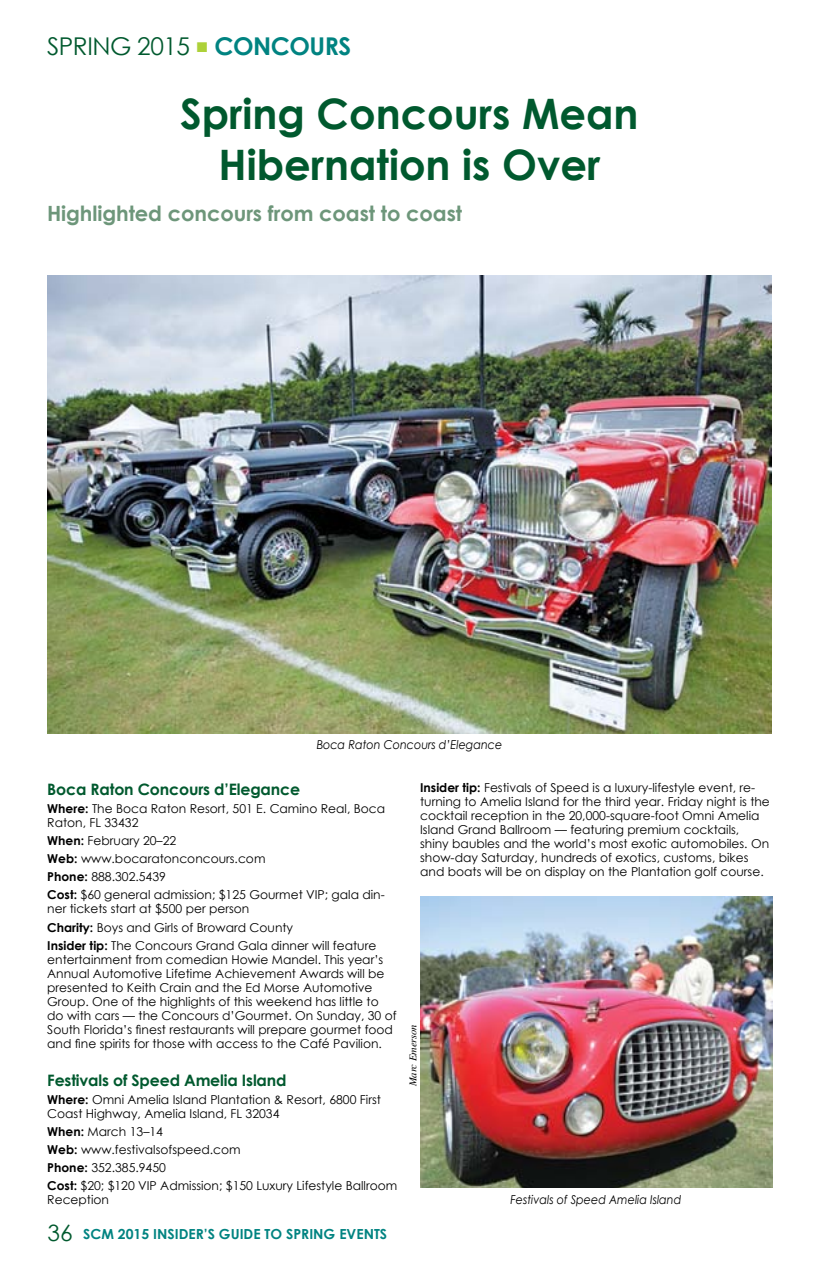
<style>
.page{position:relative;width:835px;height:1276px;background:#fff}
.page>*{position:absolute;margin:0;border:0;box-sizing:border-box;transform-origin:0 0}
.t1{font:700 42px/50.4px "Century Gothic";color:#00592e;text-align:center}
.t2{font:24.5px "Century Gothic";letter-spacing:-.02em;color:#00592e}
.t3{font:700 21px "Century Gothic";letter-spacing:-.005em;color:#6d967a}
.t4{font:700 15.75px "Century Gothic";letter-spacing:-.01em;color:#00592e}
.t5{font:700 13.83px "Century Gothic";color:#008381}
.t6{font:12.25px/14px "Century Gothic";color:#000}
.t7{font:italic 12.25px "Century Gothic";color:#000;scale:.91 1}
.t8{font:italic 10.5px "Times";color:#000}
.s1{font-size:21px;color:#add139}
.s2{font-weight:700;color:#008381}
.s3{font-weight:700}
.s4{font-weight:400;font-size:22.57px;color:#00592e}
</style>
<div class="page">
<img style="left:47px;top:275px;width:724px;height:458px">
<img style="left:420px;top:897px;width:352px;height:291px">
<h2 class="t2" style="left:47px;top:29px;width:305px">Spring 2015 <span class="s1">■</span> <span class="s2">Concours</span></h2>
<h1 class="t1" style="left:180px;top:87px;width:460px">Spring Concours Mean<br>Hibernation is Over</h1>
<h3 class="t3" style="left:47px;top:197px;width:417px">Highlighted concours from coast to coast</h3>
<p class="t7" style="left:317px;top:736px;width:205px">Boca Raton Concours d’Elegance</p>
<p class="t6" style="left:420px;top:781px;width:351px"><span class="s3">Insider tip:</span> Festivals of Speed is a luxury-lifestyle event, re&shy;turning to Amelia Island for the third year. Friday night is the cocktail reception in the 20,000-square-foot Omni Amelia Island Grand Ballroom — featuring premium cocktails, shiny baubles and the world’s most exotic automobiles. On show-day Saturday, hundreds of exotics, customs, bikes and boats will be on display on the Plantation golf course.</p>
<p class="t4" style="left:47px;top:777px;width:254px">Boca Raton Concours d’Elegance</p>
<p class="t6" style="left:47px;top:801px;width:339px"><span class="s3">Where:</span> The Boca Raton Resort, 501 E. Camino Real, Boca<br>Raton, FL 33432</p>
<p class="t6" style="left:47px;top:831px;width:339px;line-height:18px"><span class="s3">When:</span> February 20–22<br><span class="s3">Web:</span> www.bocaratonconcours.com<br><span class="s3">Phone:</span> 888.302.5439<br><span class="s3">Cost:</span> $60 general admission; $125 Gourmet VIP; gala din-</p>
<p class="t6" style="left:47px;top:900px;width:331px;line-height:18px">ner tickets start at $500 per person<br><span class="s3">Charity:</span> Boys and Girls of Broward County<br><span class="s3">Insider tip:</span> The Concours Grand Gala dinner will feature</p>
<p class="t6" style="left:47px;top:952px;width:351px">entertainment from comedian Howie Mandel. This year’s Annual Automotive Lifetime Achievement Awards will be presented to Keith Crain and the Ed Morse Automotive Group. One of the highlights of this weekend has little to do with cars — the Concours d’Gourmet. On Sunday, 30 of South Florida’s finest restaurants will prepare gourmet food and fine spirits for those with access to the Café Pavilion.</p>
<p class="t4" style="left:47px;top:1068px;width:241px">Festivals of Speed Amelia Island</p>
<p class="t6" style="left:47px;top:1092px;width:335px"><span class="s3">Where:</span> Omni Amelia Island Plantation &amp; Resort, 6800 First<br>Coast Highway, Amelia Island, FL 32034</p>
<p class="t6" style="left:47px;top:1122px;width:351px;line-height:18px"><span class="s3">When:</span> March 13–14<br><span class="s3">Web:</span> www.festivalsofspeed.com<br><span class="s3">Phone:</span> 352.385.9450<br><span class="s3">Cost:</span> $20; $120 VIP Admission; $150 Luxury Lifestyle Ballroom</p>
<p class="t6" style="left:47px;top:1192px;width:63px">Reception</p>
<p class="t8" style="left:407px;top:1086px;width:64px;rotate:-90deg">Marc Emerson</p>
<p class="t7" style="left:510px;top:1191px;width:189px">Festivals of Speed Amelia Island</p>
<p class="t5" style="left:48px;top:1223px;width:340px"><span class="s4">36</span> SCM 2015 Insider’s Guide to spring events</p>
</div>
